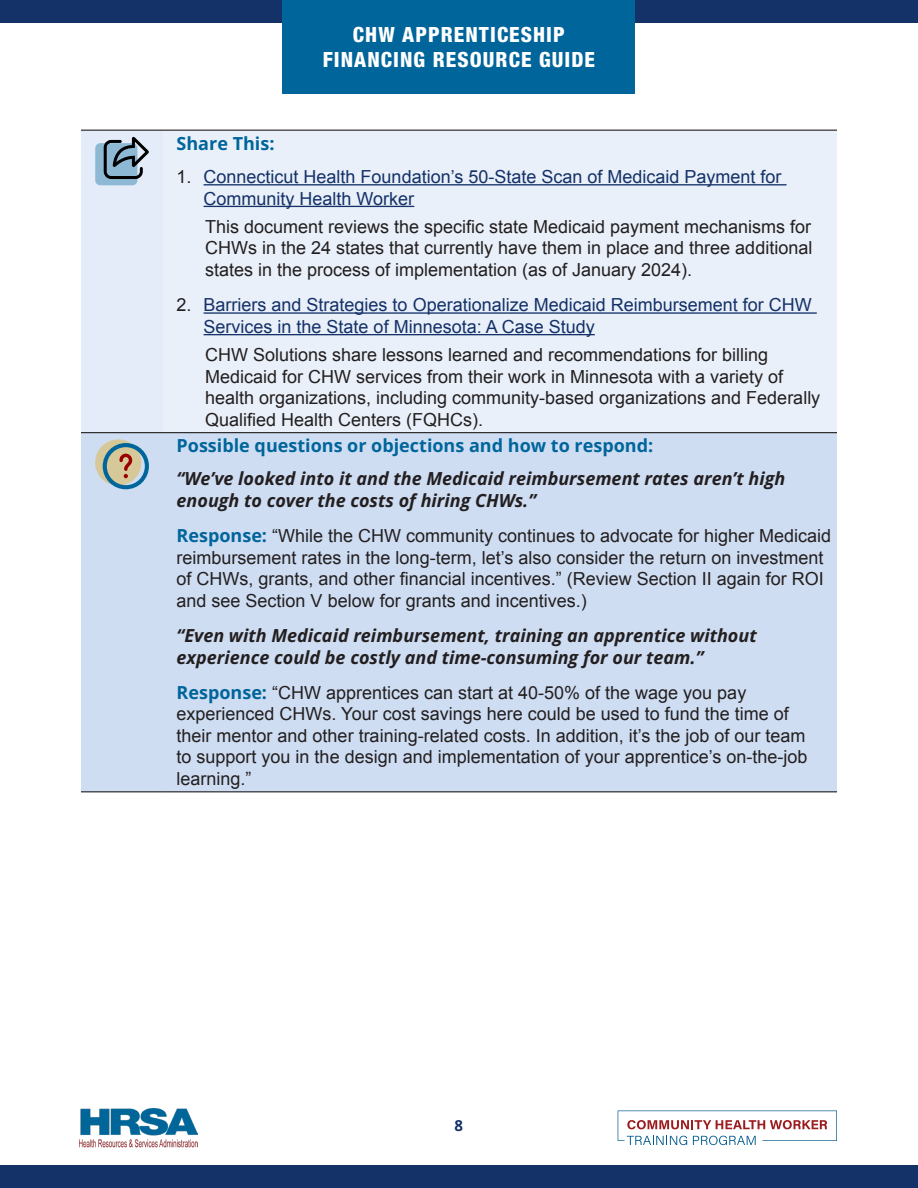
<style>
.page{position:relative;width:918px;height:1188px;background:#fff}
.page>*{position:absolute;margin:0;border:0;box-sizing:border-box;transform-origin:0 0}
.t1{font:800 condensed 21px/25.5px "Qtlndh Helvetica Neue LT Std";letter-spacing:.05em;color:#fff;text-align:center}
.t2{font:18px/21.6px "Gbqwfx Arial";color:#231f20}
.t3{font:italic 700 18px/21.6px "Pgxnlt Open Sans";color:#231f20}
.t4{font:18px/21.6px "Gbqwfx Arial";color:#143168}
.t5{font:700 18px "Mykgpf Open Sans";color:#00659b}
.t6{font:700 15px "Mykgpf Open Sans";color:#143168}
.s1{font-family:"Tjqslw Arial";color:#231f20}
.s2{font-family:"Tjqslw Arial"}
.s3{font-family:"Mykgpf Open Sans";font-weight:700;color:#00659b}
</style>
<div class="page">
<svg style="left:618px;top:1111px;width:219px;height:34px"></svg>
<img style="left:80px;top:1108px;width:117px;height:39px">
<div style="left:0;top:0;width:918px;height:22px;background:#143168"></div>
<div style="left:0;top:1166px;width:918px;height:22px;background:#143168"></div>
<div style="left:283px;top:0;width:352px;height:94px;background:#00659b"></div>
<div style="left:81px;top:130px;width:82px;height:303px;background:#e3ecf8"></div>
<div style="left:163px;top:130px;width:674px;height:303px;background:#e9f0f9"></div>
<div style="left:81px;top:433px;width:82px;height:359px;background:#ceddf2"></div>
<div style="left:163px;top:433px;width:674px;height:359px;background:#ceddf2"></div>
<hr style="left:163px;top:791px;width:674px;height:1px;background:#231f20">
<hr style="left:163px;top:130px;width:674px;height:1px;background:#231f20">
<hr style="left:163px;top:432px;width:674px;height:1px;background:#231f20">
<hr style="left:81px;top:130px;width:82px;height:1px;background:#231f20">
<hr style="left:81px;top:432px;width:82px;height:1px;background:#231f20">
<hr style="left:81px;top:791px;width:82px;height:1px;background:#231f20">
<svg style="left:95px;top:143px;width:42px;height:42px"></svg>
<svg style="left:104px;top:137px;width:45px;height:42px"></svg>
<hr style="left:204px;top:184px;width:583px;height:1px;background:#143168">
<hr style="left:204px;top:206px;width:210px;height:1px;background:#143168">
<hr style="left:204px;top:312px;width:613px;height:2px;background:#143168">
<hr style="left:204px;top:334px;width:391px;height:1px;background:#143168">
<svg style="left:95px;top:439px;width:54px;height:50px"></svg>
<p class="t1" style="left:323px;top:21px;width:274px">CHW APPRENTICESHIP<br>FINANCING RESOURCE GUIDE</p>
<p class="t5" style="left:177px;top:131px;width:99px">Share This:</p>
<p class="t4" style="left:204px;top:166px;width:579px;text-indent:-27px"><span class="s1">1.</span> Connecticut Health Foundation’s 50-State Scan of Medicaid Payment for<br><span class="s2">Community Health Worker</span></p>
<p class="t2" style="left:205px;top:216px;width:609px;text-align:justify">This document reviews the specific state Medicaid payment mechanisms for <span class="s2">CHWs in the 24 states that currently have them in place and three additional </span>states in the process of implementation (as of January 2024).</p>
<p class="t4" style="left:204px;top:294px;width:610px;text-indent:-27px"><span class="s1">2.</span> Barriers and Strategies to Operationalize Medicaid Reimbursement for CHW<br>Services in the State of Minnesota: A Case Study</p>
<p class="t2" style="left:205px;top:344px;width:617px"><span class="s2">CHW Solutions share lessons learned and recommendations for billing </span>Medicaid for CHW services from their work in Minnesota with a variety of health organizations, including community-based organizations and Federally Qualified Health Centers (FQHCs).</p>
<p class="t5" style="left:177px;top:433px;width:478px">Possible questions or objections and how to respond:</p>
<p class="t3" style="left:177px;top:468px;width:610px">“We’ve looked into it and the Medicaid reimbursement rates aren’t high enough to cover the costs of hiring CHWs.”</p>
<p class="t2" style="left:177px;top:525px;width:656px"><span class="s3">Response:</span> “While the CHW community continues to advocate for higher Medicaid reimbursement rates in the long-term, let’s also consider the return on investment of CHWs, grants, and other financial incentives.” (Review Section II again for ROI and see Section V below for grants and incentives.)</p>
<p class="t3" style="left:177px;top:624px;width:582px">“Even with Medicaid reimbursement, training an apprentice without experience could be costly and time-consuming for our team.”</p>
<p class="t2" style="left:177px;top:682px;width:633px"><span class="s3">Response:</span> “CHW apprentices can start at 40-50% of the wage you pay <span class="s2">experienced CHWs. Your cost savings here could be used to fund the time of </span>their mentor and other training-related costs. In addition, it’s the job of our team to support you in the design and implementation of your apprentice’s on-the-job learning.”</p>
<p class="t6" style="left:455px;top:1115px;width:10px">8</p>
</div>
